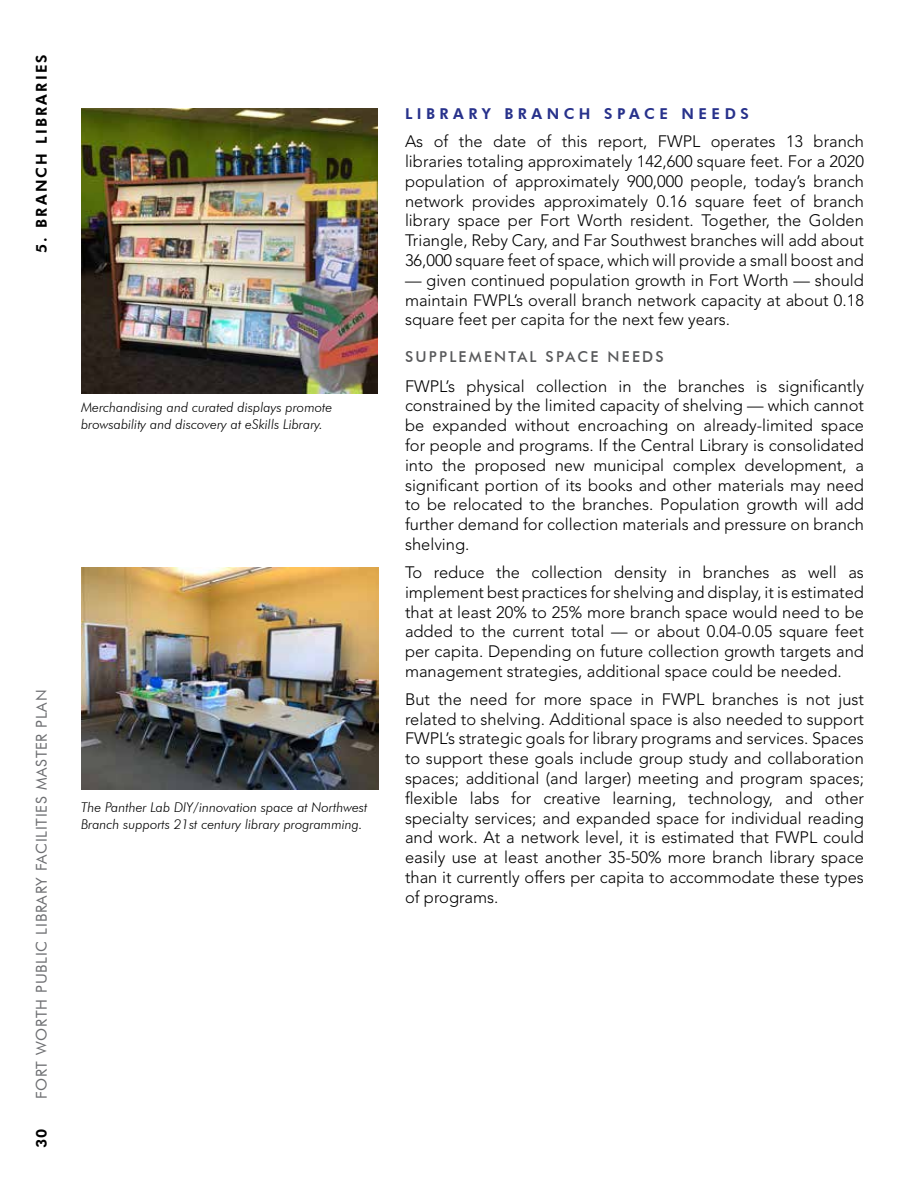
<style>
.page{position:relative;width:918px;height:1188px;background:#fff}
.page>*{position:absolute;margin:0;border:0;box-sizing:border-box;transform-origin:0 0}
.t1{font:300 16.5px/19.8px "Avenir LT Std";color:#000;text-align:justify}
.t2{font:15px "Futura BT";letter-spacing:.05em;color:#6d6e71}
.t3{font:800 15px "Futura BT";letter-spacing:.3em;color:#27318b}
.t4{font:500 15px "Futura BT";letter-spacing:.15em;color:#58595b}
.t5{font:800 15px "Futura BT";letter-spacing:.15em;color:#000}
.t6{font:italic 300 13.5px/16.5px "Futura BT";color:#000}
</style>
<div class="page">
<img style="left:81px;top:108px;width:297px;height:285px">
<img style="left:81px;top:567px;width:297px;height:223px">
<p class="t5" style="left:32px;top:253px;width:200px;rotate:-90deg">5. BRANCH LIBRARIES</p>
<p class="t6" style="left:81px;top:399px;width:253px">Merchandising and curated displays promote browsability and discovery at eSkills Library.</p>
<p class="t2" style="left:32px;top:1099px;width:411px;rotate:-90deg">FORT WORTH PUBLIC LIBRARY FACILITIES MASTER PLAN</p>
<p class="t5" style="left:32px;top:1148px;width:21px;rotate:-90deg">30</p>
<p class="t6" style="left:81px;top:799px;width:288px">The Panther Lab DIY/innovation space at Northwest<br>Branch supports 21st century library programming.</p>
<p class="t3" style="left:405px;top:105px;width:345px">LIBRARY BRANCH SPACE NEEDS</p>
<p class="t1" style="left:405px;top:132px;width:461px">As of the date of this report, FWPL operates 13 branch libraries totaling approximately 142,600 square feet. For a 2020 population of approximately 900,000 people, today’s branch network provides approximately 0.16 square feet of branch library space per Fort Worth resident. Together, the Golden Triangle, Reby Cary, and Far Southwest branches will add about 36,000 square feet of space, which will provide a small boost and</p>
<p class="t1" style="left:405px;top:270px;width:461px">— given continued population growth in Fort Worth — should maintain FWPL’s overall branch network capacity at about 0.18 square feet per capita for the next few years.</p>
<p class="t4" style="left:405px;top:348px;width:260px">SUPPLEMENTAL SPACE NEEDS</p>
<p class="t1" style="left:405px;top:376px;width:461px">FWPL’s physical collection in the branches is significantly constrained by the limited capacity of shelving — which cannot be expanded without encroaching on already-limited space for people and programs. If the Central Library is consolidated into the proposed new municipal complex development, a significant portion of its books and other materials may need to be relocated to the branches. Population growth will add further demand for collection materials and pressure on branch shelving.</p>
<p class="t1" style="left:405px;top:562px;width:461px">To reduce the collection density in branches as well as implement best practices for shelving and display, it is estimated that at least 20% to 25% more branch space would need to be added to the current total — or about 0.04-0.05 square feet per capita. Depending on future collection growth targets and management strategies, additional space could be needed.</p>
<p class="t1" style="left:405px;top:689px;width:461px">But the need for more space in FWPL branches is not just related to shelving. Additional space is also needed to support FWPL’s strategic goals for library programs and services. Spaces to support these goals include group study and collaboration spaces; additional (and larger) meeting and program spaces; flexible labs for creative learning, technology, and other specialty services; and expanded space for individual reading and work. At a network level, it is estimated that FWPL could easily use at least another 35-50% more branch library space than it currently offers per capita to accommodate these types of programs.</p>
</div>
